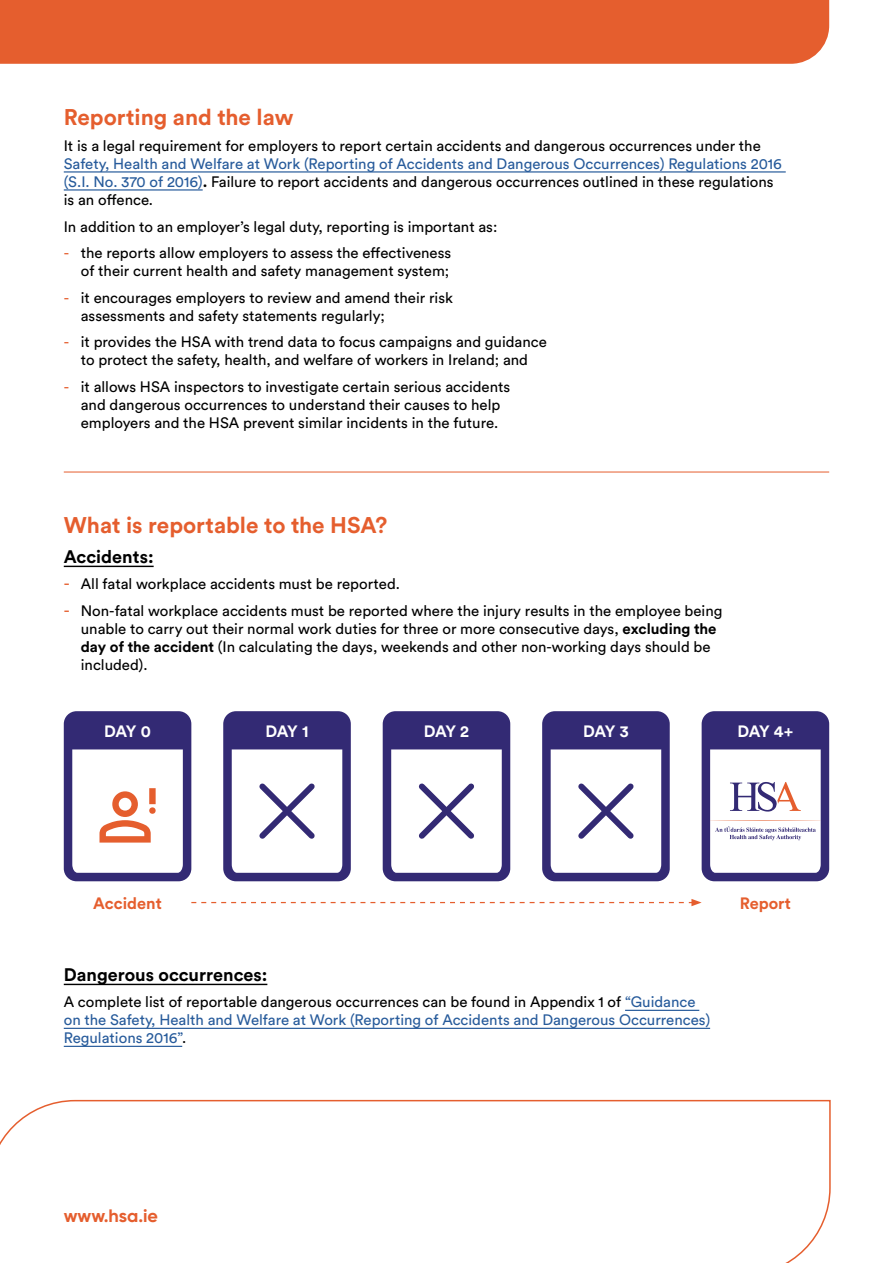
<style>
.page{position:relative;width:893px;height:1263px;background:#fff}
.page>*{position:absolute;margin:0;border:0;box-sizing:border-box;transform-origin:0 0}
.t1{font:700 22.5px "Circular Std";color:#e55e2e}
.t2{font:700 18px "Circular Std";color:#000}
.t3{font:700 18px "Gilroy";color:#e55e2e}
.t4{font:700 16.35px "Circular Std";letter-spacing:-.055em;color:#fff}
.t5{font:700 16.35px "Circular Std";color:#e55e2e}
.t6{font:15px/18px "Circular Std";color:#000}
.t7{font:15px/18px "Circular Std";color:#275b9b}
.s1{font-weight:700;color:#000}
.s2{color:#000}
.s3{color:#e55e2e}
.s4{font-size:16.5px;color:#e55e2e}
.s5{font-weight:700}
</style>
<div class="page">
<hr style="left:64px;top:171px;width:722px;height:2px;background:#275b9b">
<hr style="left:64px;top:189px;width:139px;height:2px;background:#275b9b">
<hr style="left:64px;top:984px;width:203px;height:1px;background:#000">
<hr style="left:625px;top:1010px;width:74px;height:1px;background:#275b9b">
<hr style="left:64px;top:1028px;width:646px;height:1px;background:#275b9b">
<hr style="left:64px;top:1046px;width:118px;height:1px;background:#275b9b">
<hr style="left:64px;top:566px;width:90px;height:1px;background:#000">
<hr style="left:64px;top:472px;width:765px;height:1px;background:#e55e2e">
<div style="left:0;top:0;width:829px;height:64px;background:#e55e2e"></div>
<svg style="left:191px;top:899px;width:511px;height:7px"></svg>
<div style="left:64px;top:711px;width:127px;height:170px;background:#332a74;border-radius:13px"></div>
<svg style="left:72px;top:749px;width:111px;height:124px;background:#f9edea"></svg>
<div style="left:223px;top:711px;width:128px;height:170px;background:#332a74;border-radius:13px"></div>
<svg style="left:232px;top:749px;width:110px;height:124px;background:#f1f0f5"></svg>
<div style="left:383px;top:711px;width:127px;height:170px;background:#332a74;border-radius:13px"></div>
<svg style="left:391px;top:749px;width:111px;height:124px;background:#efeff4"></svg>
<div style="left:542px;top:711px;width:128px;height:170px;background:#332a74;border-radius:13px"></div>
<svg style="left:551px;top:749px;width:110px;height:124px;background:#f1f0f5"></svg>
<div style="left:702px;top:711px;width:127px;height:170px;background:#332a74;border-radius:13px"></div>
<svg style="left:710px;top:749px;width:111px;height:124px;background:#f0edf1"></svg>
<svg style="left:0;top:1099px;width:831px;height:164px"></svg>
<h1 class="t1" style="left:64px;top:102px;width:231px">Reporting and the law</h1>
<p class="t6" style="left:64px;top:137px;width:699px">It is a legal requirement for employers to report certain accidents and dangerous occurrences under the</p>
<p class="t7" style="left:64px;top:155px;width:720px">Safety, Health and Welfare at Work (Reporting of Accidents and Dangerous Occurrences) Regulations 2016 (S.I. No. 370 of 2016)<span class="s1">.</span> <span class="s2">Failure to report accidents and dangerous occurrences outlined in these regulations is an offence.</span></p>
<p class="t6" style="left:64px;top:217px;width:435px">In addition to an employer’s legal duty, reporting is important as:</p>
<p class="t6" style="left:64px;top:244px;width:389px;text-align:right"><span class="s3">-</span> the reports allow employers to assess the effectiveness of their current health and safety management system;</p>
<p class="t6" style="left:81px;top:288px;width:374px;text-indent:-17px"><span class="s3">-</span> it encourages employers to review and amend their risk assessments and safety statements regularly;</p>
<p class="t6" style="left:64px;top:333px;width:485px;text-align:center"><span class="s3">-</span> it provides the HSA with trend data to focus campaigns and guidance to protect the safety, health, and welfare of workers in Ireland; and</p>
<p class="t6" style="left:64px;top:377px;width:448px;text-align:center"><span class="s3">-</span> it allows HSA inspectors to investigate certain serious accidents and dangerous occurrences to understand their causes to help employers and the HSA prevent similar incidents in the future.</p>
<h1 class="t1" style="left:64px;top:510px;width:325px">What is reportable to the HSA?</h1>
<p class="t2" style="left:64px;top:545px;width:91px">Accidents:</p>
<p class="t6" style="left:64px;top:575px;width:338px"><span class="s4">-</span> All fatal workplace accidents must be reported.</p>
<p class="t6" style="left:81px;top:601px;width:643px;text-indent:-17px"><span class="s4">-</span> Non-fatal workplace accidents must be reported where the injury results in the employee being unable to carry out their normal work duties for three or more consecutive days, <span class="s5">excluding the day of the accident</span> (In calculating the days, weekends and other non-working days should be included).</p>
<p class="t4" style="left:104px;top:721px;width:48px">DAY 0</p>
<p class="t4" style="left:266px;top:721px;width:44px">DAY 1</p>
<p class="t4" style="left:424px;top:721px;width:47px">DAY 2</p>
<p class="t4" style="left:583px;top:721px;width:47px">DAY 3</p>
<p class="t4" style="left:737px;top:721px;width:57px">DAY 4+</p>
<p class="t5" style="left:93px;top:893px;width:70px">Accident</p>
<p class="t5" style="left:740px;top:893px;width:53px">Report</p>
<p class="t2" style="left:64px;top:963px;width:205px">Dangerous occurrences:</p>
<p class="t7" style="left:64px;top:993px;width:648px"><span class="s2">A complete list of reportable dangerous occurrences can be found in Appendix 1 of</span> “Guidance on the Safety, Health and Welfare at Work (Reporting of Accidents and Dangerous Occurrences)<br>Regulations 2016”<span class="s2">.</span></p>
<p class="t3" style="left:64px;top:1204px;width:96px">www.hsa.ie</p>
</div>
